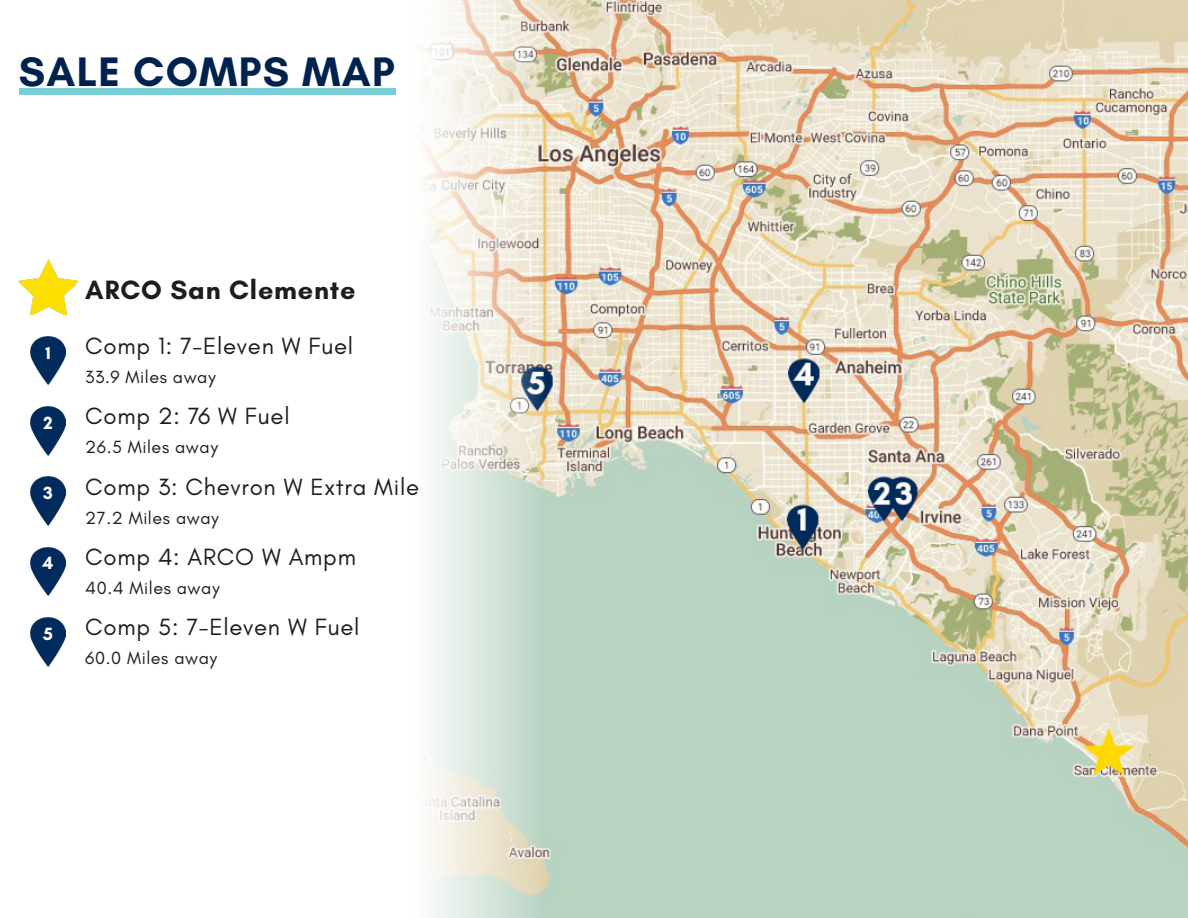
<style>
.page{position:relative;width:1188px;height:918px;background:#fff}
.page>*{position:absolute;margin:0;border:0;box-sizing:border-box;transform-origin:0 0}
.Confidential_Disclai{font:700 42px "Glacial Indifference";letter-spacing:.03em;color:#00224f}
.Confidential_Disclai-2{font:700 27px "Glacial Indifference";letter-spacing:.03em;color:#1c1d1f}
.Confidential_Disclai-3{font:24px "Glacial Indifference";letter-spacing:.03em;color:#1c1d1f}
.Confidential_Disclai-4{font:18px "Glacial Indifference";letter-spacing:.03em;color:#1c1d1f}
.t1{font:700 18px "Glacial Indifference";color:#fff}
</style>
<div class="page">
<div style="left:19px;top:88px;width:377px;height:7px;background:#78cdd7"></div>
<img style="left:421px;top:0;width:767px;height:918px">
<img style="left:19px;top:259px;width:58px;height:55px">
<img style="left:31px;top:336px;width:35px;height:49px">
<img style="left:31px;top:406px;width:35px;height:49px">
<img style="left:31px;top:477px;width:35px;height:48px">
<img style="left:31px;top:547px;width:35px;height:49px">
<img style="left:31px;top:617px;width:35px;height:49px">
<p class="Confidential_Disclai" style="left:19px;top:45px;width:377px">SALE COMPS MAP</p>
<p class="t1" style="left:45px;top:341px;width:7px">1</p>
<p class="t1" style="left:43px;top:412px;width:11px">2</p>
<p class="t1" style="left:43px;top:482px;width:11px">3</p>
<p class="t1" style="left:43px;top:552px;width:12px">4</p>
<p class="t1" style="left:43px;top:623px;width:11px">5</p>
<p class="Confidential_Disclai-2" style="left:85px;top:273px;width:272px">ARCO San Clemente</p>
<p class="Confidential_Disclai-3" style="left:85px;top:333px;width:269px">Comp 1: 7-Eleven W Fuel</p>
<p class="Confidential_Disclai-4" style="left:85px;top:367px;width:132px">33.9 Miles away</p>
<p class="Confidential_Disclai-3" style="left:85px;top:403px;width:206px">Comp 2: 76 W Fuel</p>
<p class="Confidential_Disclai-4" style="left:85px;top:437px;width:134px">26.5 Miles away</p>
<p class="Confidential_Disclai-3" style="left:85px;top:473px;width:335px">Comp 3: Chevron W Extra Mile</p>
<p class="Confidential_Disclai-4" style="left:85px;top:507px;width:135px">27.2 Miles away</p>
<p class="Confidential_Disclai-3" style="left:85px;top:544px;width:272px">Comp 4: ARCO W Ampm</p>
<p class="Confidential_Disclai-4" style="left:85px;top:578px;width:136px">40.4 Miles away</p>
<p class="Confidential_Disclai-3" style="left:85px;top:614px;width:276px">Comp 5: 7-Eleven W Fuel</p>
<p class="Confidential_Disclai-4" style="left:85px;top:648px;width:133px">60.0 Miles away</p>
</div>
